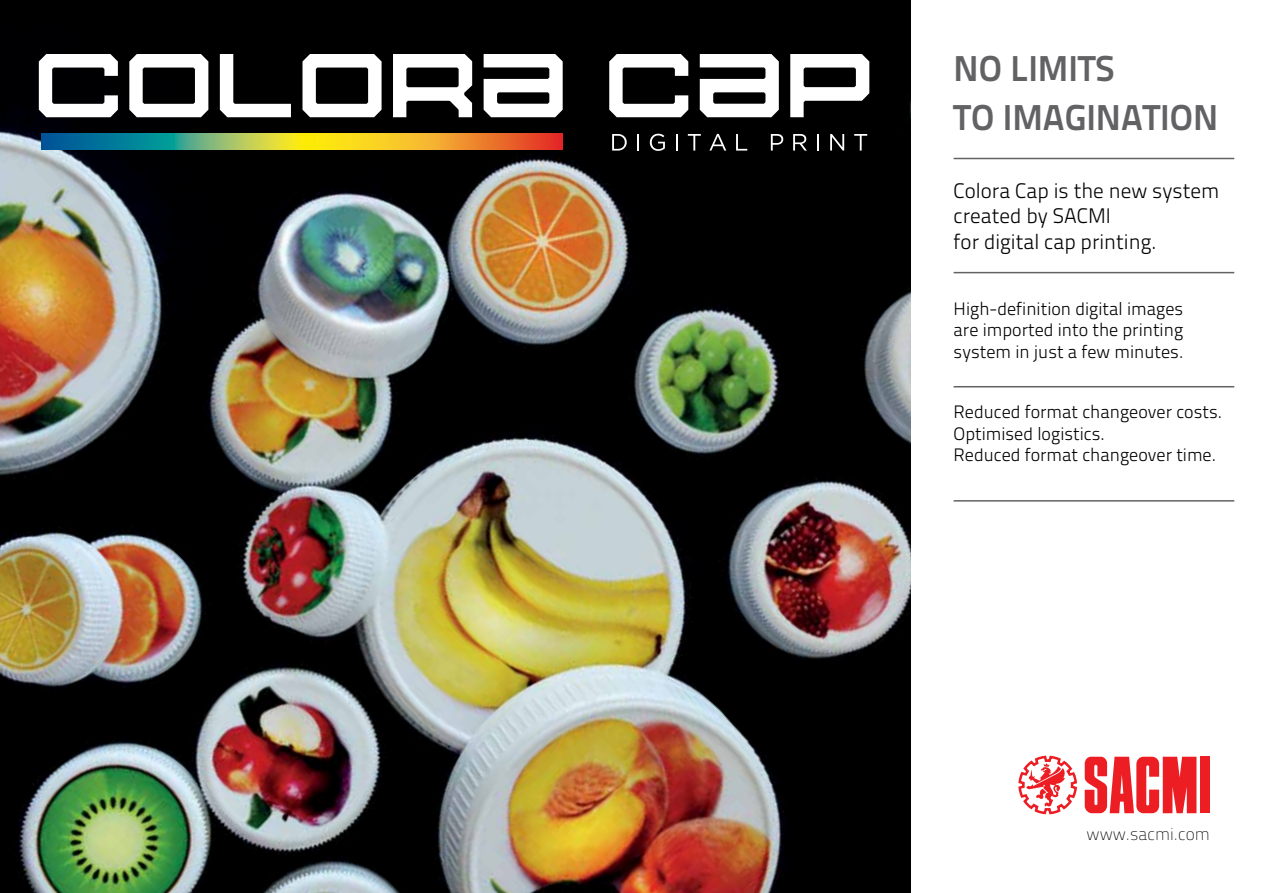
<style>
.page{position:relative;width:1263px;height:893px;background:#fff}
.page>*{position:absolute;margin:0;border:0;box-sizing:border-box;transform-origin:0 0}
.t1{font:36px/48.6px "Titillium Text 22 L 800 wt";color:#626265}
.t2{font:21px/25.2px "Titillium Text 22 L 250 wt";color:#000}
.t3{font:18px/21.6px "Titillium Text 22 L 250 wt";color:#000;text-align:justify}
.t4{font:17.25px "Titillium Text 22 L 1 wt";color:#000}
</style>
<div class="page">
<img style="left:0;top:0;width:910px;height:893px">
<hr style="left:954px;top:272px;width:280px;height:1px;background:#626265">
<hr style="left:954px;top:158px;width:280px;height:1px;background:#626265">
<hr style="left:954px;top:386px;width:280px;height:1px;background:#626265">
<hr style="left:954px;top:500px;width:280px;height:2px;background:#626265">
<svg style="left:1018px;top:755px;width:59px;height:60px"></svg>
<div style="left:1200px;top:757px;width:10px;height:56px;background:#ed1d24"></div>
<svg style="left:1085px;top:757px;width:111px;height:56px"></svg>
<svg style="left:39px;top:54px;width:79px;height:63px"></svg>
<svg style="left:129px;top:54px;width:79px;height:63px"></svg>
<svg style="left:220px;top:54px;width:71px;height:63px"></svg>
<svg style="left:302px;top:54px;width:80px;height:63px"></svg>
<svg style="left:393px;top:54px;width:79px;height:63px"></svg>
<svg style="left:484px;top:54px;width:79px;height:63px"></svg>
<svg style="left:609px;top:54px;width:79px;height:63px"></svg>
<svg style="left:700px;top:54px;width:79px;height:63px"></svg>
<svg style="left:790px;top:54px;width:79px;height:63px"></svg>
<svg style="left:41px;top:133px;width:521px;height:17px;background:#a29f50"></svg>
<svg style="left:612px;top:134px;width:15px;height:17px"></svg>
<svg style="left:637px;top:134px;width:2px;height:17px"></svg>
<svg style="left:650px;top:134px;width:15px;height:17px"></svg>
<svg style="left:676px;top:134px;width:2px;height:17px"></svg>
<svg style="left:688px;top:134px;width:13px;height:17px"></svg>
<svg style="left:709px;top:134px;width:17px;height:17px"></svg>
<svg style="left:736px;top:134px;width:11px;height:17px"></svg>
<svg style="left:771px;top:134px;width:12px;height:17px"></svg>
<svg style="left:793px;top:134px;width:14px;height:17px"></svg>
<svg style="left:817px;top:134px;width:2px;height:17px"></svg>
<svg style="left:830px;top:134px;width:14px;height:17px"></svg>
<svg style="left:854px;top:134px;width:13px;height:17px"></svg>
<h1 class="t1" style="left:954px;top:42px;width:266px">NO LIMITS<br>TO IMAGINATION</h1>
<p class="t2" style="left:954px;top:177px;width:267px">Colora Cap is the new system created by SACMI<br>for digital cap printing.</p>
<p class="t3" style="left:954px;top:297px;width:231px">High-definition digital images are imported into the printing system in just a few minutes.</p>
<p class="t3" style="left:954px;top:400px;width:270px;text-align:left">Reduced format changeover costs.<br>Optimised logistics.<br>Reduced format changeover time.</p>
<p class="t4" style="left:1086px;top:821px;width:125px">www.sacmi.com</p>
</div>
